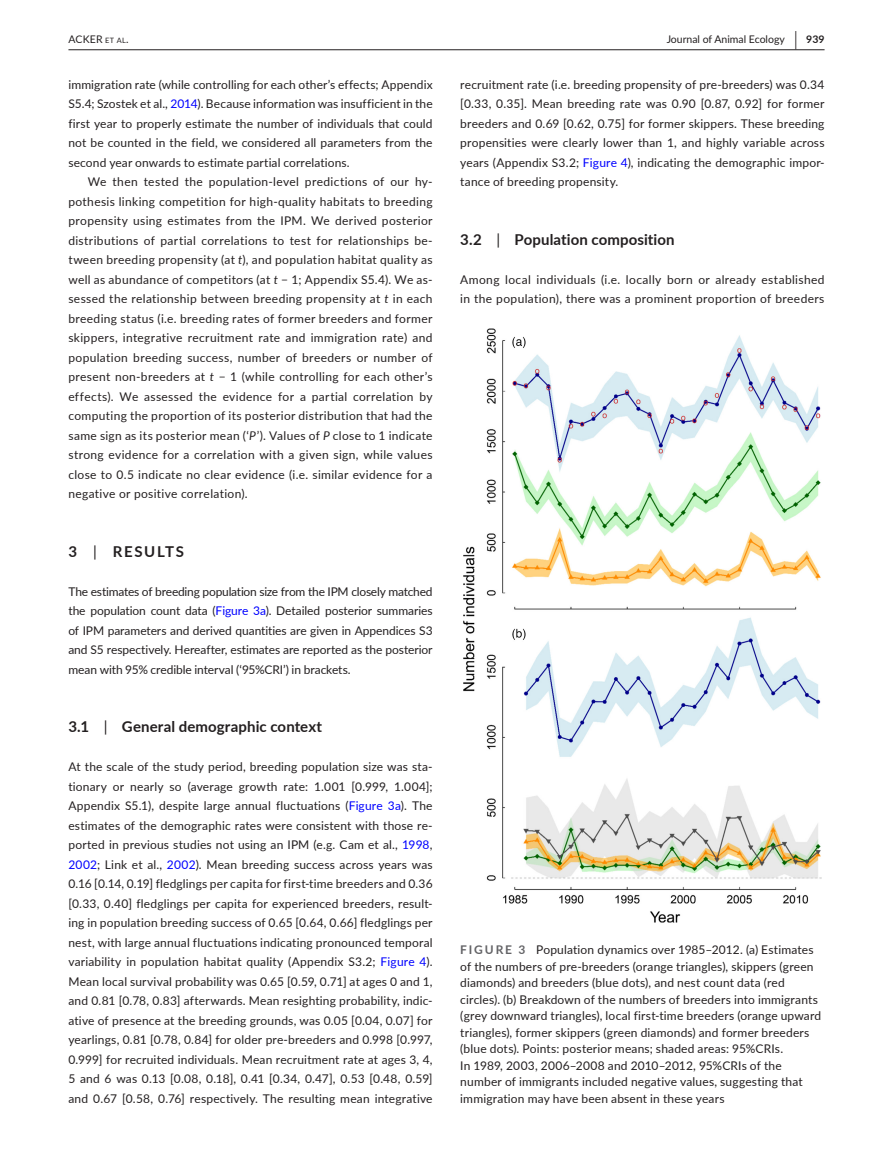
<style>
.page{position:relative;width:893px;height:1174px;background:#fff}
.page>*{position:absolute;margin:0;border:0;box-sizing:border-box;transform-origin:0 0}
.t1{font:700 15px "Lato";letter-spacing:.01em;color:#231f20}
.t2{font:700 15px "Lato";letter-spacing:.105em;color:#231f20}
.t3{font:12px/19.5px "Lato";letter-spacing:.015em;color:#231f20;text-align:justify}
.t4{font:10.5px "Lato";color:#231f20}
.t5{font:10.5px "Lato";letter-spacing:.01em;color:#231f20}
.s1{font-size:7.35px}
.s2{font-weight:700;font-size:19.5px}
.s3{font-weight:700}
.s4{color:#00f}
.s5{font-style:italic}
.s6{font-weight:400}
.s7{font-weight:700;color:#636366}
</style>
<div class="page">
<hr style="left:68px;top:49px;width:756px;height:1px;background:#231f20">
<img style="left:464px;top:328px;width:357px;height:594px">
<p class="t5" style="left:68px;top:31px;width:62px">ACKER <span class="s1">et al</span>.</p>
<p class="t4" style="left:667px;top:31px;width:159px">Journal of Animal Ecology <span class="s2">|</span> <span class="s3">939</span></p>
<p class="t3" style="left:68px;top:74px;width:366px">immigration rate (while controlling for each other’s effects; Appendix S5.4; Szostek et al., <span class="s4">2014</span>). Because information was insufficient in the first year to properly estimate the number of individuals that could not be counted in the field, we considered all parameters from the second year onwards to estimate partial correlations.</p>
<p class="t3" style="left:68px;top:171px;width:366px;text-indent:20px">We then tested the population-level predictions of our hy&shy;pothesis linking competition for high-quality habitats to breeding propensity using estimates from the IPM. We derived posterior distributions of partial correlations to test for relationships be&shy;tween breeding propensity (at <span class="s5">t</span>), and population habitat quality as well as abundance of competitors (at <span class="s5">t</span> − 1; Appendix S5.4). We as&shy;sessed the relationship between breeding propensity at <span class="s5">t</span> in each breeding status (i.e. breeding rates of former breeders and former skippers, integrative recruitment rate and immigration rate) and population breeding success, number of breeders or number of present non-breeders at <span class="s5">t</span> − 1 (while controlling for each other’s effects). We assessed the evidence for a partial correlation by computing the proportion of its posterior distribution that had the same sign as its posterior mean (‘<span class="s5">P</span>’). Values of <span class="s5">P</span> close to 1 indicate strong evidence for a correlation with a given sign, while values close to 0.5 indicate no clear evidence (i.e. similar evidence for a negative or positive correlation).</p>
<p class="t3" style="left:460px;top:74px;width:366px">recruitment rate (i.e. breeding propensity of pre-breeders) was 0.34 [0.33, 0.35]. Mean breeding rate was 0.90 [0.87, 0.92] for former breeders and 0.69 [0.62, 0.75] for former skippers. These breeding propensities were clearly lower than 1, and highly variable across years (Appendix S3.2; <span class="s4">Figure 4</span>), indicating the demographic impor&shy;tance of breeding propensity.</p>
<p class="t1" style="left:460px;top:228px;width:216px">3.2 <span class="s6">|</span> Population composition</p>
<p class="t3" style="left:460px;top:269px;width:366px">Among local individuals (i.e. locally born or already established in the population), there was a prominent proportion of breeders</p>
<p class="t2" style="left:68px;top:540px;width:117px">3 <span class="s6">|</span> RESULTS</p>
<p class="t3" style="left:68px;top:581px;width:366px">The estimates of breeding population size from the IPM closely matched the population count data (<span class="s4">Figure 3a</span>). Detailed posterior summaries of IPM parameters and derived quantities are given in Appendices S3 and S5 respectively. Hereafter, estimates are reported as the posterior mean with 95% credible interval (‘95%CRI’) in brackets.</p>
<p class="t1" style="left:68px;top:716px;width:255px">3.1 <span class="s6">|</span> General demographic context</p>
<p class="t3" style="left:68px;top:756px;width:366px">At the scale of the study period, breeding population size was sta&shy;tionary or nearly so (average growth rate: 1.001 [0.999, 1.004]; Appendix S5.1), despite large annual fluctuations (<span class="s4">Figure 3a</span>). The estimates of the demographic rates were consistent with those re&shy;ported in previous studies not using an IPM (e.g. Cam et al., <span class="s4">1998</span>, <span class="s4">2002</span>; Link et al., <span class="s4">2002</span>). Mean breeding success across years was 0.16 [0.14, 0.19] fledglings per capita for first-time breeders and 0.36 [0.33, 0.40] fledglings per capita for experienced breeders, result&shy;ing in population breeding success of 0.65 [0.64, 0.66] fledglings per nest, with large annual fluctuations indicating pronounced temporal variability in population habitat quality (Appendix S3.2; <span class="s4">Figure 4</span>).<br>Mean local survival probability was 0.65 [0.59, 0.71] at ages 0 and 1, and 0.81 [0.78, 0.83] afterwards. Mean resighting probability, indic&shy;ative of presence at the breeding grounds, was 0.05 [0.04, 0.07] for yearlings, 0.81 [0.78, 0.84] for older pre-breeders and 0.998 [0.997, 0.999] for recruited individuals. Mean recruitment rate at ages 3, 4, 5 and 6 was 0.13 [0.08, 0.18], 0.41 [0.34, 0.47], 0.53 [0.48, 0.59] and 0.67 [0.58, 0.76] respectively. The resulting mean integrative</p>
<p class="t3" style="left:460px;top:941px;width:363px;line-height:16.5px;text-align:left"><span class="s7">FIGURE 3</span> Population dynamics over 1985–2012. (a) Estimates of the numbers of pre-breeders (orange triangles), skippers (green diamonds) and breeders (blue dots), and nest count data (red circles). (b) Breakdown of the numbers of breeders into immigrants (grey downward triangles), local first-time breeders (orange upward triangles), former skippers (green diamonds) and former breeders (blue dots). Points: posterior means; shaded areas: 95%CRIs.<br>In 1989, 2003, 2006–2008 and 2010–2012, 95%CRIs of the number of immigrants included negative values, suggesting that immigration may have been absent in these years</p>
</div>
